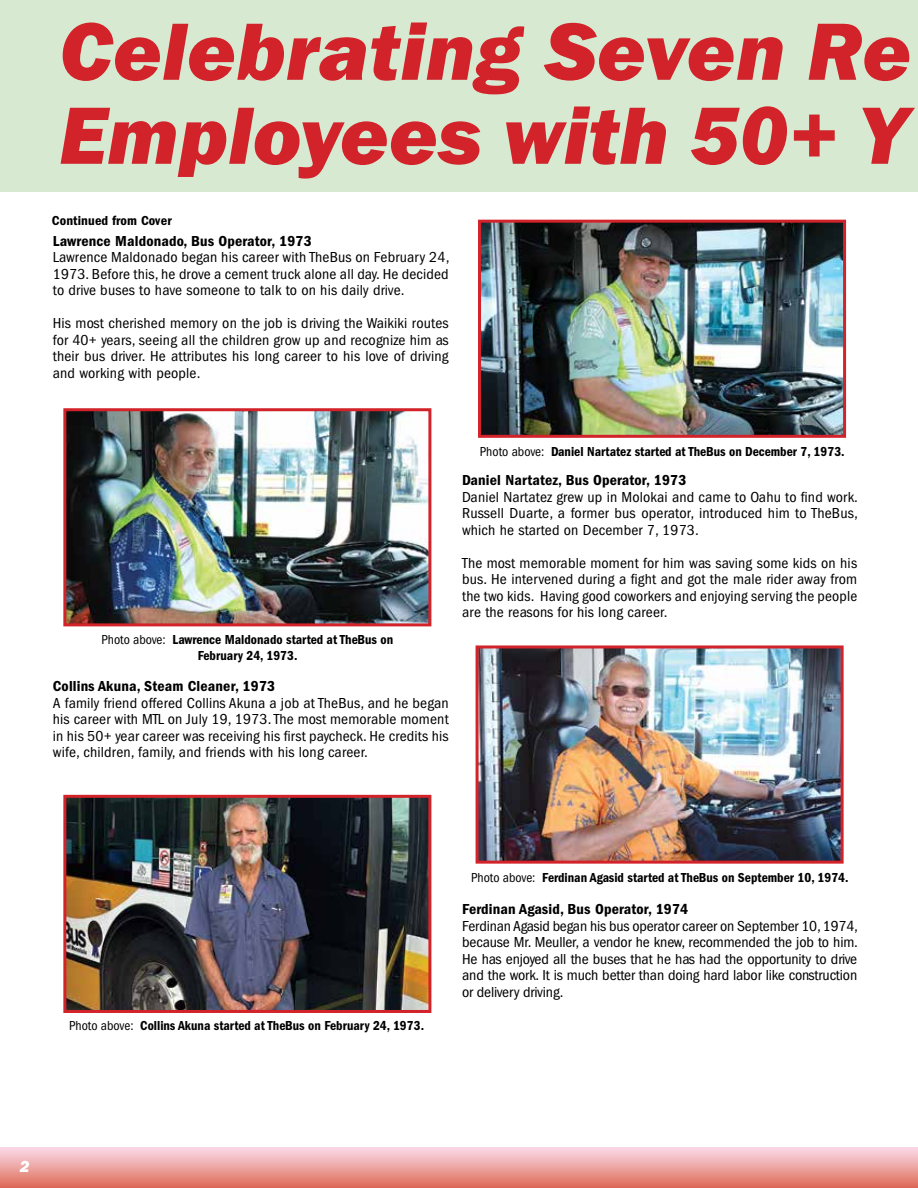
<style>
.page{position:relative;width:918px;height:1188px;background:#fff}
.page>*{position:absolute;margin:0;border:0;box-sizing:border-box;transform-origin:0 0}
.t1{font:84px/84px "Franklin Gothic URW Hea Ita";color:#d2232a}
.t2{font:16.5px "Franklin Gothic URW Hea Ita";color:#fff}
.t3{font:condensed 15px/16.5px "Franklin Gothic LT Pro";letter-spacing:.01em;color:#000;text-align:justify;scale:1.05 1}
.t4{font:condensed 15px/16.5px "Franklin Gothic LT Pro";letter-spacing:.01em;color:#000;text-align:justify;scale:1.04 1}
.t5{font:15px "Franklin Gothic LT Pro Cn Dm";letter-spacing:.01em;color:#000;scale:1.05 1}
.t6{font:13.5px/15.8px "Franklin Gothic LT Pro Cn Dm";color:#000;text-align:center}
.t7{font:13.5px "Franklin Gothic LT Pro Cn Dm";color:#000;scale:1.05 1}
.s1{font-family:"Franklin Gothic LT Pro";font-stretch:condensed}
</style>
<div class="page">
<div style="left:0;top:0;width:918px;height:192px;background:#d8e9d2"></div>
<img style="left:67px;top:412px;width:360px;height:210px">
<div style="left:63px;top:408px;width:368px;height:218px;border:3px solid #d2232a"></div>
<img style="left:67px;top:799px;width:360px;height:210px">
<div style="left:63px;top:795px;width:368px;height:218px;border:3px solid #d2232a"></div>
<img style="left:482px;top:224px;width:360px;height:210px">
<div style="left:478px;top:220px;width:368px;height:218px;border:3px solid #d2232a"></div>
<img style="left:480px;top:649px;width:360px;height:211px">
<div style="left:476px;top:645px;width:368px;height:219px;border:3px solid #d2232a"></div>
<div style="left:0;top:1148px;width:918px;height:40px;background:linear-gradient(to bottom,#fadae7,#de6d5a)"></div>
<h1 class="t1" style="left:59px;top:7px;width:854px">Celebrating Seven Re<br>Employees with 50+ Y</h1>
<p class="t7" style="left:52px;top:213px;width:116px">Continued from Cover</p>
<p class="t5" style="left:53px;top:232px;width:248px">Lawrence Maldonado, Bus Operator, 1973</p>
<p class="t3" style="left:53px;top:249px;width:379px">Lawrence Maldonado began his career with TheBus on February 24, 1973. Before this, he drove a cement truck alone all day. He decided to drive buses to have someone to talk to on his daily drive.</p>
<p class="t3" style="left:53px;top:315px;width:379px">His most cherished memory on the job is driving the Waikiki routes for 40+ years, seeing all the children grow up and recognize him as their bus driver. He attributes his long career to his love of driving and working with people.</p>
<p class="t6" style="left:101px;top:632px;width:293px"><span class="s1">Photo above:</span> Lawrence Maldonado started at TheBus on<br>February 24, 1973.</p>
<p class="t5" style="left:53px;top:678px;width:213px">Collins Akuna, Steam Cleaner, 1973</p>
<p class="t3" style="left:53px;top:695px;width:378px">A family friend offered Collins Akuna a job at TheBus, and he began his career with MTL on July 19, 1973. The most memorable moment in his 50+ year career was receiving his first paycheck. He credits his wife, children, family, and friends with his long career.</p>
<p class="t6" style="left:480px;top:443px;width:366px"><span class="s1">Photo above:</span> Daniel Nartatez started at TheBus on December 7, 1973.</p>
<p class="t5" style="left:462px;top:472px;width:215px">Daniel Nartatez, Bus Operator, 1973</p>
<p class="t3" style="left:462px;top:489px;width:378px">Daniel Nartatez grew up in Molokai and came to Oahu to find work.<br>Russell Duarte, a former bus operator, introduced him to TheBus, which he started on December 7, 1973.</p>
<p class="t3" style="left:462px;top:555px;width:378px">The most memorable moment for him was saving some kids on his bus. He intervened during a fight and got the male rider away from the two kids. Having good coworkers and enjoying serving the people are the reasons for his long career.</p>
<p class="t6" style="left:69px;top:1018px;width:357px"><span class="s1">Photo above:</span> Collins Akuna started at TheBus on February 24, 1973.</p>
<p class="t6" style="left:471px;top:869px;width:379px"><span class="s1">Photo above:</span> Ferdinan Agasid started at TheBus on September 10, 1974.</p>
<p class="t5" style="left:462px;top:901px;width:217px">Ferdinan Agasid, Bus Operator, 1974</p>
<p class="t4" style="left:462px;top:918px;width:382px">Ferdinan Agasid began his bus operator career on September 10, 1974, because Mr. Meuller, a vendor he knew, recommended the job to him.<br>He has enjoyed all the buses that he has had the opportunity to drive and the work. It is much better than doing hard labor like construction or delivery driving.</p>
<p class="t2" style="left:20px;top:1156px;width:11px">2</p>
</div>
